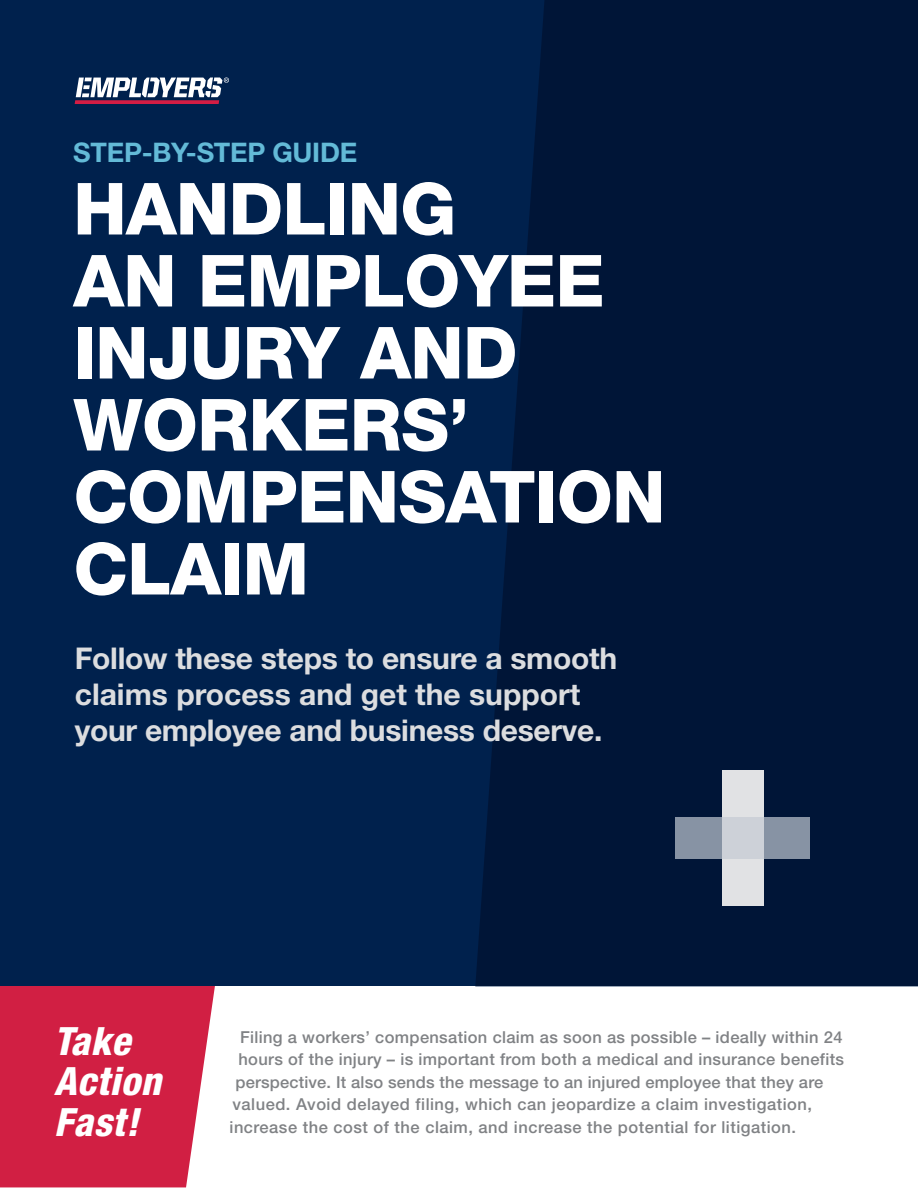
<style>
.page{position:relative;width:918px;height:1188px;background:#fff}
.page>*{position:absolute;margin:0;border:0;box-sizing:border-box;transform-origin:0 0}
.Headline_3{font:800 72px/72px "Helvetica Neue";letter-spacing:-.01em;color:#fff}
.body{font:italic 800 condensed 39px/40.5px "Helvetica Neue";letter-spacing:.02em;color:#fff}
.t1{font:700 30px/36px "Helvetica Neue";letter-spacing:-.01em;color:#dcdddf}
.Headline_3-2{font:700 27px "Helvetica Neue";letter-spacing:-.01em;color:#63bad7}
.body-2{font:500 16.5px "Helvetica Neue";letter-spacing:.02em;color:#808285}
</style>
<div class="page">
<div style="left:0;top:986px;width:215px;height:201px;background:#d11f43"></div>
<div style="left:0;top:0;width:918px;height:986px;background:#00214d"></div>
<svg style="left:475px;top:0;width:443px;height:987px;background:#011739"></svg>
<svg style="left:75px;top:77px;width:154px;height:27px"></svg>
<div style="left:722px;top:770px;width:41px;height:135px;background:#e1e2e4"></div>
<div style="left:722px;top:817px;width:41px;height:41px;background:#cdd1d8"></div>
<p class="Headline_3-2" style="left:73px;top:136px;width:285px">STEP-BY-STEP GUIDE</p>
<p class="Headline_3" style="left:73px;top:173px;width:594px">HANDLING<br>AN EMPLOYEE<br>INJURY AND<br>WORKERS’<br>COMPENSATION<br>CLAIM</p>
<p class="t1" style="left:75px;top:639px;width:544px">Follow these steps to ensure a smooth claims process and get the support your employee and business deserve.</p>
<p class="body" style="left:54px;top:1020px;width:109px">Take<br>Action<br>Fast!</p>
<p class="body-2" style="left:240px;top:1027px;width:604px">Filing a workers’ compensation claim as soon as possible – ideally within 24</p>
<p class="body-2" style="left:239px;top:1049px;width:607px">hours of the injury – is important from both a medical and insurance benefits</p>
<p class="body-2" style="left:236px;top:1072px;width:589px">perspective. It also sends the message to an injured employee that they are</p>
<p class="body-2" style="left:233px;top:1094px;width:581px">valued. Avoid delayed filing, which can jeopardize a claim investigation,</p>
<p class="body-2" style="left:230px;top:1117px;width:568px">increase the cost of the claim, and increase the potential for litigation.</p>
</div>
